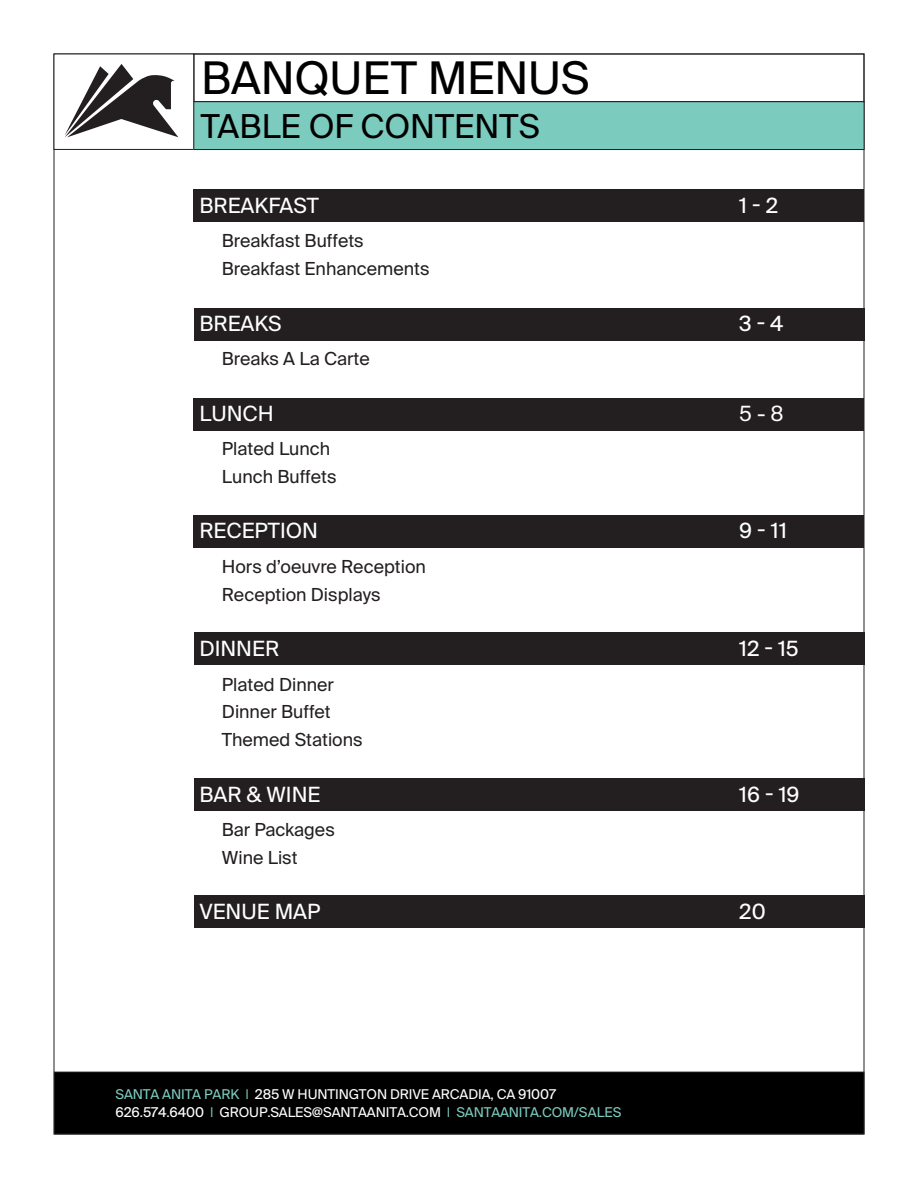
<style>
.page{position:relative;width:918px;height:1188px;background:#fff}
.page>*{position:absolute;margin:0;border:0;box-sizing:border-box;transform-origin:0 0}
.t1{font:45px "Suisse Intl";letter-spacing:-.005em;color:#000}
.t2{font:33px "Suisse Intl";letter-spacing:.005em;color:#000}
.t3{font:21px "Suisse Intl";color:#fff}
.t4{font:18px/27.8px "Suisse Intl";color:#231f20}
.t5{font:13.5px/18px "Suisse Intl";letter-spacing:-.01em;color:#fff}
.s1{color:#7bcbbf}
</style>
<div class="page">
<div style="left:54px;top:54px;width:140px;height:96px;border:1px solid #231f20"></div>
<svg style="left:65px;top:64px;width:113px;height:73px"></svg>
<div style="left:54px;top:1072px;width:810px;height:62px;background:#000"></div>
<div style="left:54px;top:1072px;width:810px;height:62px;border:1px solid #231f20"></div>
<div style="left:194px;top:895px;width:671px;height:33px;background:#231f20"></div>
<div style="left:193px;top:516px;width:671px;height:32px;background:#231f20"></div>
<div style="left:194px;top:632px;width:670px;height:33px;background:#231f20"></div>
<div style="left:194px;top:778px;width:670px;height:33px;background:#231f20"></div>
<div style="left:193px;top:398px;width:671px;height:33px;background:#231f20"></div>
<div style="left:194px;top:308px;width:670px;height:33px;background:#231f20"></div>
<div style="left:193px;top:189px;width:671px;height:32px;background:#231f20"></div>
<div style="left:194px;top:102px;width:670px;height:48px;background:#7bcbbf"></div>
<div style="left:193px;top:101px;width:671px;height:49px;border:1px solid #231f20"></div>
<h1 class="t1" style="left:201px;top:52px;width:390px">BANQUET MENUS</h1>
<h2 class="t2" style="left:201px;top:107px;width:340px">TABLE OF CONTENTS</h2>
<p class="t3" style="left:199px;top:193px;width:121px">BREAKFAST</p>
<p class="t3" style="left:739px;top:193px;width:40px">1 - 2</p>
<p class="t4" style="left:222px;top:227px;width:209px">Breakfast Buffets<br>Breakfast Enhancements</p>
<p class="t3" style="left:199px;top:311px;width:84px">BREAKS</p>
<p class="t3" style="left:739px;top:311px;width:46px">3 - 4</p>
<p class="t4" style="left:222px;top:345px;width:149px">Breaks A La Carte</p>
<p class="t3" style="left:199px;top:401px;width:76px">LUNCH</p>
<p class="t3" style="left:739px;top:401px;width:46px">5 - 8</p>
<p class="t4" style="left:222px;top:435px;width:116px">Plated Lunch<br>Lunch Buffets</p>
<p class="t3" style="left:199px;top:519px;width:120px">RECEPTION</p>
<p class="t3" style="left:739px;top:519px;width:49px">9 - 11</p>
<p class="t4" style="left:222px;top:553px;width:206px">Hors d’oeuvre Reception<br>Reception Displays</p>
<p class="t3" style="left:199px;top:636px;width:81px">DINNER</p>
<p class="t3" style="left:739px;top:636px;width:61px">12 - 15</p>
<p class="t4" style="left:222px;top:670px;width:142px">Plated Dinner<br>Dinner Buffet<br>Themed Stations</p>
<p class="t3" style="left:199px;top:782px;width:123px">BAR &amp; WINE</p>
<p class="t3" style="left:739px;top:782px;width:62px">16 - 19</p>
<p class="t4" style="left:222px;top:816px;width:114px">Bar Packages<br>Wine List</p>
<p class="t3" style="left:199px;top:900px;width:123px">VENUE MAP</p>
<p class="t3" style="left:739px;top:900px;width:28px">20</p>
<p class="t5" style="left:116px;top:1085px;width:508px"><span class="s1">SANTA ANITA PARK |</span> 285 W HUNTINGTON DRIVE ARCADIA, CA 91007<br>626.574.6400 <span class="s1">|</span> GROUP.SALES@SANTAANITA.COM <span class="s1">| SANTAANITA.COM/SALES</span></p>
</div>
